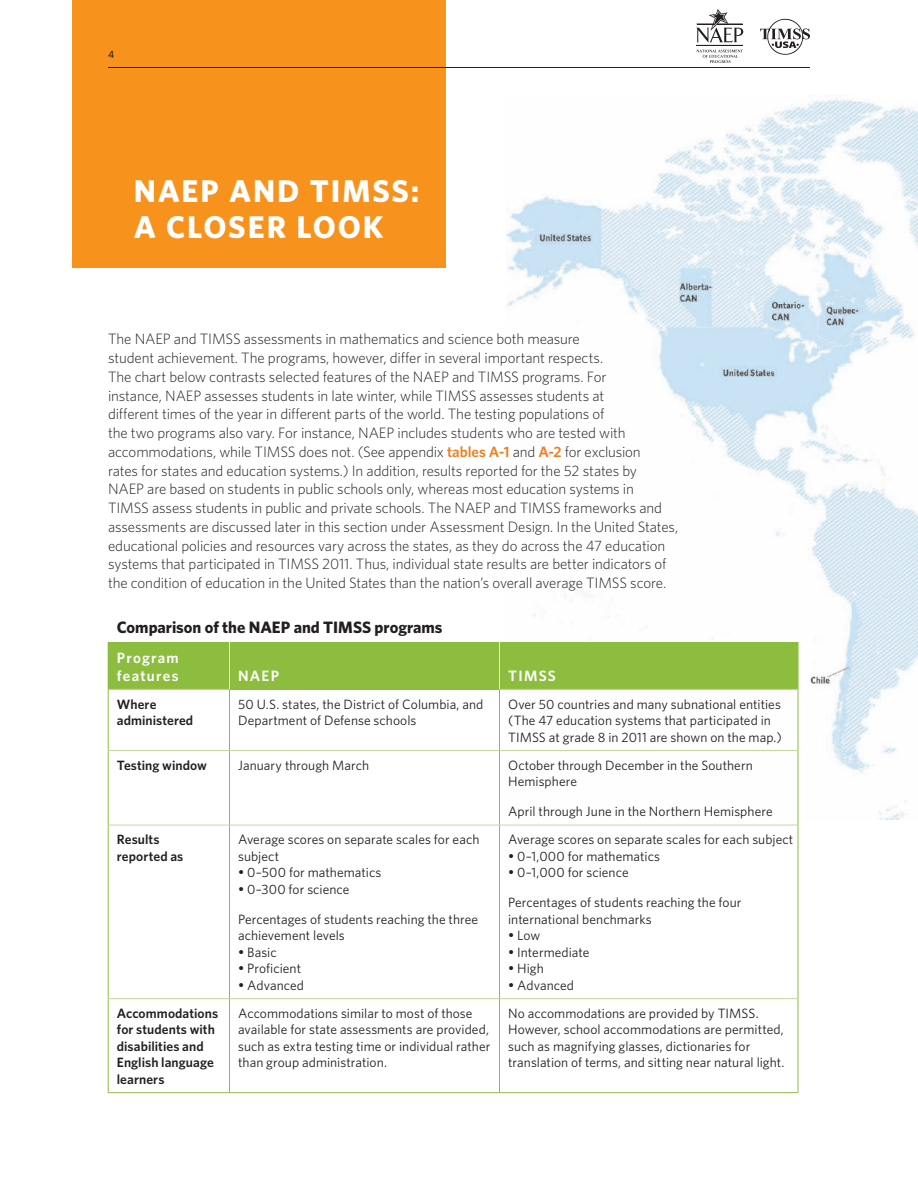
<style>
.page{position:relative;width:918px;height:1188px;background:#fff}
.page>*{position:absolute;margin:0;border:0;box-sizing:border-box;transform-origin:0 0}
.t1{font:700 31.5px "Whitney";letter-spacing:.055em;color:#fff}
.t2{font:700 16.5px "Whitney";color:#231f20}
.t3{font:300 15px/18.8px "Whitney";letter-spacing:-.01em;color:#231f20}
.t4{font:600 15px/18px "Whitney";letter-spacing:.08em;color:#fff}
.t5{font:13.5px/16.5px "Whitney";letter-spacing:.005em;color:#231f20}
.t6{font:600 13.5px/16.5px "Whitney";letter-spacing:.005em;color:#231f20}
.t7{font:500 10.5px "Whitney";color:#231f20}
.s1{font-weight:600;color:#ee7f1f}
</style>
<div class="page">
<img style="left:506px;top:99px;width:412px;height:721px">
<svg style="left:697px;top:50px;width:45px;height:13px"></svg>
<hr style="left:697px;top:45px;width:46px;height:1px;background:#231f20">
<svg style="left:696px;top:9px;width:47px;height:34px"></svg>
<svg style="left:760px;top:18px;width:50px;height:37px"></svg>
<div style="left:500px;top:642px;width:298px;height:47px;background:#8dbd3e"></div>
<hr style="left:798px;top:642px;width:1px;height:47px;background:#8dbd3e">
<hr style="left:230px;top:689px;width:270px;height:1px;background:#c3d998">
<hr style="left:798px;top:689px;width:1px;height:61px;background:#8dbd3e">
<hr style="left:500px;top:689px;width:298px;height:1px;background:#c3d998">
<hr style="left:798px;top:750px;width:1px;height:75px;background:#8dbd3e">
<hr style="left:500px;top:750px;width:298px;height:1px;background:#c3d998">
<div style="left:230px;top:642px;width:270px;height:47px;background:#8dbd3e"></div>
<div style="left:108px;top:642px;width:122px;height:47px;background:#8dbd3e"></div>
<hr style="left:229px;top:642px;width:1px;height:47px;background:#fff">
<hr style="left:499px;top:642px;width:1px;height:47px;background:#fff">
<hr style="left:108px;top:689px;width:1px;height:61px;background:#8dbd3e">
<hr style="left:108px;top:689px;width:122px;height:1px;background:#c3d998">
<hr style="left:229px;top:690px;width:1px;height:60px;background:#8dbd3e">
<hr style="left:499px;top:690px;width:1px;height:60px;background:#8dbd3e">
<hr style="left:108px;top:750px;width:1px;height:75px;background:#8dbd3e">
<hr style="left:108px;top:750px;width:122px;height:1px;background:#c3d998">
<hr style="left:229px;top:751px;width:1px;height:74px;background:#8dbd3e">
<hr style="left:230px;top:750px;width:270px;height:1px;background:#c3d998">
<hr style="left:499px;top:751px;width:1px;height:74px;background:#8dbd3e">
<hr style="left:108px;top:825px;width:1px;height:174px;background:#8dbd3e">
<hr style="left:108px;top:825px;width:122px;height:1px;background:#c3d998">
<hr style="left:229px;top:825px;width:1px;height:173px;background:#8dbd3e">
<hr style="left:230px;top:825px;width:270px;height:1px;background:#c3d998">
<hr style="left:499px;top:825px;width:1px;height:173px;background:#8dbd3e">
<hr style="left:798px;top:825px;width:1px;height:174px;background:#8dbd3e">
<hr style="left:500px;top:825px;width:298px;height:1px;background:#c3d998">
<hr style="left:108px;top:999px;width:1px;height:94px;background:#8dbd3e">
<hr style="left:108px;top:998px;width:122px;height:1px;background:#c3d998">
<hr style="left:108px;top:1092px;width:122px;height:1px;background:#8dbd3e">
<hr style="left:229px;top:999px;width:1px;height:94px;background:#8dbd3e">
<hr style="left:230px;top:998px;width:270px;height:1px;background:#c3d998">
<hr style="left:230px;top:1092px;width:270px;height:1px;background:#8dbd3e">
<hr style="left:499px;top:999px;width:1px;height:94px;background:#8dbd3e">
<hr style="left:798px;top:999px;width:1px;height:94px;background:#8dbd3e">
<hr style="left:500px;top:998px;width:298px;height:1px;background:#c3d998">
<hr style="left:500px;top:1092px;width:298px;height:1px;background:#8dbd3e">
<div style="left:72px;top:0;width:374px;height:268px;background:#f7931d"></div>
<hr style="left:108px;top:67px;width:702px;height:1px;background:#231f20">
<p class="t7" style="left:108px;top:47px;width:8px">4</p>
<h1 class="t1" style="left:134px;top:170px;width:287px">NAEP AND TIMSS:</h1>
<h1 class="t1" style="left:134px;top:206px;width:251px">A CLOSER LOOK</h1>
<p class="t3" style="left:108px;top:329px;width:572px">The NAEP and TIMSS assessments in mathematics and science both measure<br>student achievement. The programs, however, differ in several important respects.<br>The chart below contrasts selected features of the NAEP and TIMSS programs. For<br>instance, NAEP assesses students in late winter, while TIMSS assesses students at<br>different times of the year in different parts of the world. The testing populations of<br>the two programs also vary. For instance, NAEP includes students who are tested with accommodations, while TIMSS does not. (See appendix <span class="s1">tables A-1</span> and <span class="s1">A-2</span> for exclusion<br>rates for states and education systems.) In addition, results reported for the 52 states by<br>NAEP are based on students in public schools only, whereas most education systems in TIMSS assess students in public and private schools. The NAEP and TIMSS frameworks and assessments are discussed later in this section under Assessment Design. In the United States, educational policies and resources vary across the states, as they do across the 47 education systems that participated in TIMSS 2011. Thus, individual state results are better indicators of the condition of education in the United States than the nation’s overall average TIMSS score.</p>
<p class="t2" style="left:117px;top:617px;width:327px">Comparison of the NAEP and TIMSS programs</p>
<p class="t4" style="left:117px;top:648px;width:63px">Program features</p>
<p class="t4" style="left:238px;top:666px;width:42px">NAEP</p>
<p class="t4" style="left:508px;top:666px;width:49px">TIMSS</p>
<p class="t6" style="left:117px;top:696px;width:78px">Where administered</p>
<p class="t5" style="left:238px;top:696px;width:247px">50 U.S. states, the District of Columbia, and<br>Department of Defense schools</p>
<p class="t5" style="left:508px;top:696px;width:275px">Over 50 countries and many subnational entities (The 47 education systems that participated in<br>TIMSS at grade 8 in 2011 are shown on the map.)</p>
<p class="t6" style="left:117px;top:757px;width:92px">Testing window</p>
<p class="t5" style="left:238px;top:757px;width:133px">January through March</p>
<p class="t5" style="left:508px;top:757px;width:246px">October through December in the Southern<br>Hemisphere</p>
<p class="t5" style="left:508px;top:803px;width:266px">April through June in the Northern Hemisphere</p>
<p class="t6" style="left:117px;top:831px;width:68px">Results reported as</p>
<p class="t5" style="left:238px;top:831px;width:243px">Average scores on separate scales for each subject</p>
<p class="t5" style="left:238px;top:864px;width:145px">• 0–500 for mathematics</p>
<p class="t5" style="left:238px;top:881px;width:113px">• 0–300 for science</p>
<p class="t5" style="left:238px;top:911px;width:241px">Percentages of students reaching the three achievement levels</p>
<p class="t5" style="left:238px;top:944px;width:40px">• Basic</p>
<p class="t5" style="left:238px;top:960px;width:65px">• Proficient</p>
<p class="t5" style="left:238px;top:977px;width:67px">• Advanced</p>
<p class="t5" style="left:508px;top:831px;width:287px">Average scores on separate scales for each subject</p>
<p class="t5" style="left:508px;top:848px;width:153px">• 0–1,000 for mathematics</p>
<p class="t5" style="left:508px;top:864px;width:122px">• 0–1,000 for science</p>
<p class="t5" style="left:508px;top:894px;width:235px">Percentages of students reaching the four international benchmarks</p>
<p class="t5" style="left:508px;top:927px;width:34px">• Low</p>
<p class="t5" style="left:508px;top:944px;width:83px">• Intermediate</p>
<p class="t5" style="left:508px;top:960px;width:37px">• High</p>
<p class="t5" style="left:508px;top:977px;width:67px">• Advanced</p>
<p class="t6" style="left:117px;top:1005px;width:103px">Accommodations for students with disabilities and<br>English language learners</p>
<p class="t5" style="left:238px;top:1005px;width:254px">Accommodations similar to most of those available for state assessments are provided, such as extra testing time or individual rather than group administration.</p>
<p class="t5" style="left:508px;top:1005px;width:278px">No accommodations are provided by TIMSS.<br>However, school accommodations are permitted, such as magnifying glasses, dictionaries for translation of terms, and sitting near natural light.</p>
</div>
